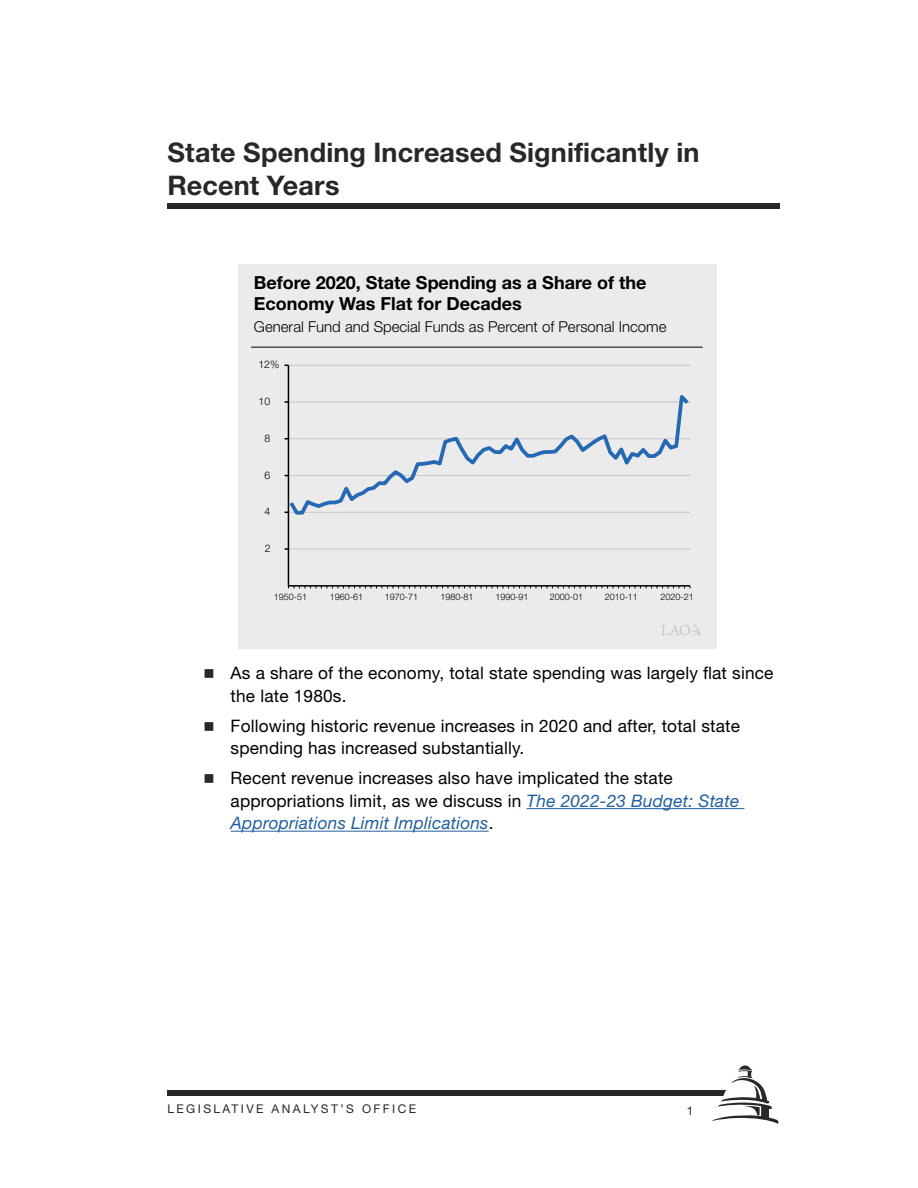
<style>
.page{position:relative;width:918px;height:1188px;background:#fff}
.page>*{position:absolute;margin:0;border:0;box-sizing:border-box;transform-origin:0 0}
.t1{font:700 27px/33px "Helvetica Neue LT Pro";letter-spacing:.005em;color:#292829}
.t2{font:700 18px/21.6px "Helvetica Neue LT Pro";color:#000}
.t3{font:17.25px/22.5px "Helvetica Neue LT Pro";letter-spacing:.01em;color:#000}
.t4{font:300 15px "Helvetica Neue LT Pro";color:#000}
.t5{font:12px "Helvetica Neue LT Pro";letter-spacing:.2em;color:#292829}
.t6{font:300 10.5px "Helvetica Neue LT Pro";color:#000}
.t7{font:300 9px "Helvetica Neue LT Pro";color:#000}
.s1{font-style:italic;color:#215e9e}
</style>
<div class="page">
<div style="left:168px;top:1090px;width:567px;height:5px;background:#292829"></div>
<svg style="left:712px;top:1065px;width:67px;height:59px"></svg>
<div style="left:168px;top:204px;width:612px;height:5px;background:#292829"></div>
<hr style="left:526px;top:808px;width:218px;height:1px;background:#215e9e">
<hr style="left:231px;top:831px;width:258px;height:1px;background:#215e9e">
<div style="left:238px;top:264px;width:479px;height:385px;background:#ebebec"></div>
<svg style="left:662px;top:624px;width:39px;height:11px"></svg>
<hr style="left:251px;top:347px;width:452px;height:1px;background:#000">
<hr style="left:288px;top:365px;width:402px;height:1px;background:#c7c8ca">
<hr style="left:288px;top:549px;width:402px;height:1px;background:#c7c8ca">
<hr style="left:288px;top:365px;width:1px;height:221px;background:#000">
<hr style="left:288px;top:585px;width:402px;height:2px;background:#000">
<svg style="left:288px;top:586px;width:403px;height:2px"></svg>
<svg style="left:286px;top:388px;width:404px;height:129px"></svg>
<h1 class="t1" style="left:168px;top:135px;width:533px">State Spending Increased Significantly in<br>Recent Years</h1>
<p class="t2" style="left:254px;top:271px;width:394px">Before 2020, State Spending as a Share of the<br>Economy Was Flat for Decades</p>
<p class="t4" style="left:254px;top:317px;width:414px">General Fund and Special Funds as Percent of Personal Income</p>
<p class="t6" style="left:258px;top:358px;width:23px">12%</p>
<p class="t6" style="left:259px;top:395px;width:13px">10</p>
<p class="t6" style="left:264px;top:432px;width:7px">8</p>
<p class="t6" style="left:264px;top:468px;width:7px">6</p>
<p class="t6" style="left:264px;top:505px;width:7px">4</p>
<p class="t6" style="left:265px;top:542px;width:7px">2</p>
<p class="t7" style="left:274px;top:591px;width:35px">1950-51</p>
<p class="t7" style="left:330px;top:591px;width:35px">1960-61</p>
<p class="t7" style="left:385px;top:591px;width:35px">1970-71</p>
<p class="t7" style="left:440px;top:591px;width:35px">1980-81</p>
<p class="t7" style="left:495px;top:591px;width:35px">1990-91</p>
<p class="t7" style="left:550px;top:591px;width:35px">2000-01</p>
<p class="t7" style="left:605px;top:591px;width:35px">2010-11</p>
<p class="t7" style="left:660px;top:591px;width:35px">2020-21</p>
<p class="t3" style="left:231px;top:662px;width:544px">As a share of the economy, total state spending was largely flat since the late 1980s.</p>
<p class="t3" style="left:231px;top:714px;width:511px">Following historic revenue increases in 2020 and after, total state spending has increased substantially.</p>
<p class="t3" style="left:231px;top:767px;width:510px">Recent revenue increases also have implicated the state appropriations limit, as we discuss in <span class="s1">The 2022-23 Budget: State<br>Appropriations Limit Implications</span>.</p>
<p class="t5" style="left:168px;top:1101px;width:250px">LEGISLATIVE ANALYST’S OFFICE</p>
<p class="t5" style="left:687px;top:1103px;width:8px">1</p>
</div>
